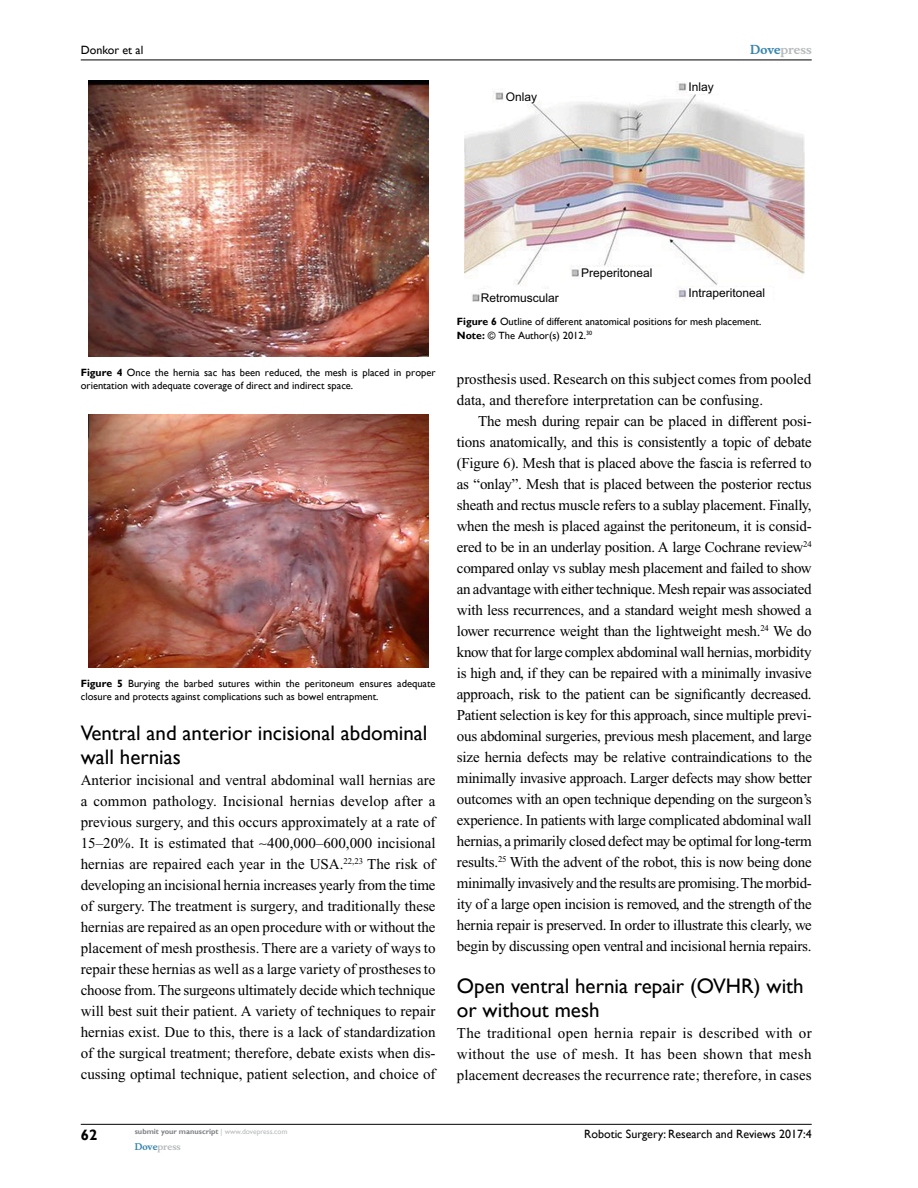
<style>
.page{position:relative;width:918px;height:1188px;background:#fff}
.page>*{position:absolute;margin:0;border:0;box-sizing:border-box;transform-origin:0 0}
.t1{font:21px/24px "Gill Sans";color:#000}
.t2{font:15px/21px "Times New Roman";color:#000;text-align:justify}
.t3{font:700 15px "Gill Sans";color:#000}
.t4{font:12px "Arial";color:#000}
.t5{font:12px "Gill Sans";color:#000}
.t6{font:700 12px "Musee";color:#b8babc}
.t7{font:10.5px/13.5px "Gill Sans";color:#000}
.t8{font:700 9px "Musee";color:#b8babc}
.t9{font:700 7.5px "Gill Sans";color:#808285}
.s1{color:#3785ad}
.s2{font-weight:700}
.s3{font-weight:400;color:#b8babc}
</style>
<div class="page">
<hr style="left:81px;top:1124px;width:731px;height:1px;background:#000">
<hr style="left:81px;top:60px;width:731px;height:1px;background:#000">
<img style="left:88px;top:81px;width:340px;height:275px">
<img style="left:88px;top:415px;width:340px;height:253px">
<img style="left:464px;top:83px;width:340px;height:218px">
<p class="t5" style="left:81px;top:43px;width:64px">Donkor et al</p>
<p class="t4" style="left:506px;top:89px;width:33px">Onlay</p>
<p class="t4" style="left:688px;top:79px;width:27px">Inlay</p>
<p class="t6" style="left:750px;top:43px;width:63px"><span class="s1">Dove</span>press</p>
<p class="t7" style="left:81px;top:366px;width:356px"><span class="s2">Figure 4</span> Once the hernia sac has been reduced, the mesh is placed in proper orientation with adequate coverage of direct and indirect space.</p>
<p class="t7" style="left:81px;top:676px;width:356px"><span class="s2">Figure 5</span> Burying the barbed sutures within the peritoneum ensures adequate closure and protects against complications such as bowel entrapment.</p>
<h1 class="t1" style="left:81px;top:721px;width:348px">Ventral and anterior incisional abdominal wall hernias</h1>
<p class="t2" style="left:81px;top:770px;width:356px">Anterior incisional and ventral abdominal wall hernias are a common pathology. Incisional hernias develop after a previous surgery, and this occurs approximately at a rate of 15–20%. It is estimated that 400,000–600,000 incisional hernias are repaired each year in the USA.<sup>22,23</sup> The risk of developing an incisional hernia increases yearly from the time of surgery. The treatment is surgery, and traditionally these hernias are repaired as an open procedure with or without the placement of mesh prosthesis. There are a variety of ways to repair these hernias as well as a large variety of prostheses to choose from. The surgeons ultimately decide which technique will best suit their patient. A variety of techniques to repair hernias exist. Due to this, there is a lack of standardization of the surgical treatment; therefore, debate exists when dis&shy;cussing optimal technique, patient selection, and choice of</p>
<p class="t3" style="left:81px;top:1126px;width:18px">62</p>
<p class="t9" style="left:135px;top:1127px;width:154px">submit your manuscript <span class="s3">| www.dovepress.com</span></p>
<p class="t8" style="left:135px;top:1141px;width:48px"><span class="s1">Dove</span>press</p>
<p class="t4" style="left:581px;top:265px;width:73px">Preperitoneal</p>
<p class="t4" style="left:688px;top:285px;width:78px">Intraperitoneal</p>
<p class="t7" style="left:457px;top:315px;width:306px"><span class="s2">Figure 6</span> Outline of different anatomical positions for mesh placement.<br><span class="s2">Note:</span> © The Author(s) 2012.<sup>30</sup></p>
<p class="t4" style="left:481px;top:290px;width:80px">Retromuscular</p>
<p class="t2" style="left:457px;top:368px;width:356px">prosthesis used. Research on this subject comes from pooled data, and therefore interpretation can be confusing.</p>
<p class="t2" style="left:457px;top:410px;width:357px;text-indent:21px">The mesh during repair can be placed in different posi&shy;tions anatomically, and this is consistently a topic of debate (Figure 6). Mesh that is placed above the fascia is referred to as “onlay”. Mesh that is placed between the posterior rectus sheath and rectus muscle refers to a sublay placement. Finally, when the mesh is placed against the peritoneum, it is consid&shy;ered to be in an underlay position. A large Cochrane review<sup>24 </sup>compared onlay vs sublay mesh placement and failed to show an advantage with either technique. Mesh repair was associated with less recurrences, and a standard weight mesh showed a lower recurrence weight than the lightweight mesh.<sup>24</sup> We do know that for large complex abdominal wall hernias, morbidity is high and, if they can be repaired with a minimally invasive approach, risk to the patient can be significantly decreased.<br>Patient selection is key for this approach, since multiple previ&shy;ous abdominal surgeries, previous mesh placement, and large size hernia defects may be relative contraindications to the minimally invasive approach. Larger defects may show better outcomes with an open technique depending on the surgeon’s experience. In patients with large complicated abdominal wall hernias, a primarily closed defect may be optimal for long-term results.<sup>25</sup> With the advent of the robot, this is now being done minimally invasively and the results are promising. The morbid&shy;ity of a large open incision is removed, and the strength of the hernia repair is preserved. In order to illustrate this clearly, we begin by discussing open ventral and incisional hernia repairs.</p>
<h1 class="t1" style="left:457px;top:974px;width:348px">Open ventral hernia repair (OVHR) with or without mesh</h1>
<p class="t2" style="left:457px;top:1022px;width:356px">The traditional open hernia repair is described with or without the use of mesh. It has been shown that mesh placement decreases the recurrence rate; therefore, in cases</p>
<p class="t5" style="left:584px;top:1127px;width:229px">Robotic Surgery: Research and Reviews 2017:4</p>
</div>
